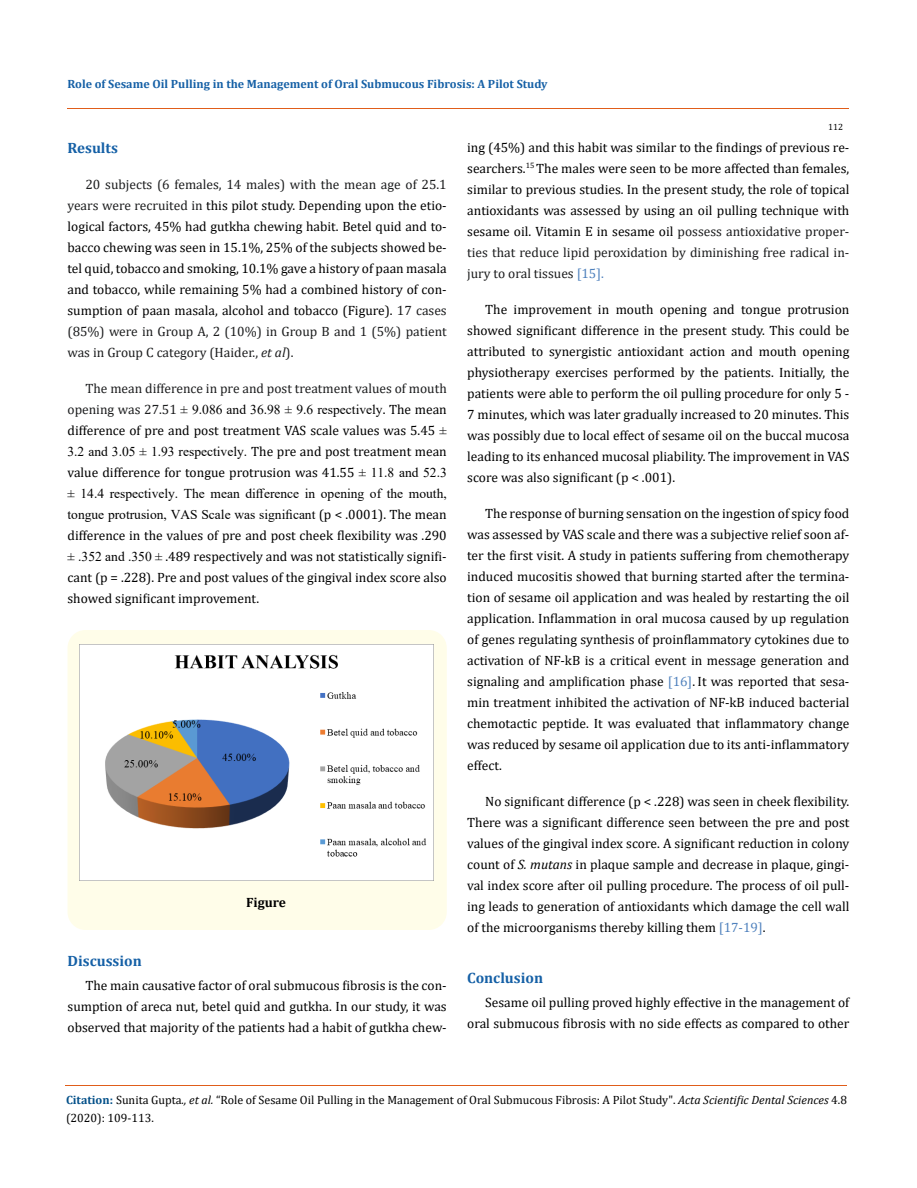
<style>
.page{position:relative;width:917px;height:1188px;background:#fff}
.page>*{position:absolute;margin:0;border:0;box-sizing:border-box;transform-origin:0 0}
.t1{font:700 15px "Cambria";color:#1560a6}
.t2{font:13.5px/21px "Cambria";color:#000;text-align:justify}
.t3{font:13.5px/21px "Times New Roman";color:#000}
.t4{font:13.5px "Cambria";color:#1c1d1e}
.t5{font:700 13.5px "Cambria";color:#000}
.t6{font:12px/18px "Cambria";color:#000}
.t7{font:700 12px "Cambria";color:#1560a6}
.t8{font:9px "Cambria";color:#000}
.s1{color:#1c1d1e}
.s2{font-style:italic;color:#1c1d1e}
.s3{font-family:"Cambria";color:#1c1d1e}
.s4{font-family:"Cambria"}
.s5{font-family:"Times New Roman"}
.s6{color:#4f81bd}
.s7{font-style:italic}
.s8{font-weight:700;color:#035089}
</style>
<div class="page">
<hr style="left:67px;top:109px;width:782px;height:1px;background:#e05d1a">
<div style="left:67px;top:630px;width:380px;height:300px;background:#fffde9;border-radius:18px"></div>
<img style="left:80px;top:645px;width:353px;height:235px">
<hr style="left:65px;top:1085px;width:781px;height:1px;background:#e05d1a">
<p class="t7" style="left:67px;top:75px;width:481px">Role of Sesame Oil Pulling in the Management of Oral Submucous Fibrosis: A Pilot Study</p>
<p class="t8" style="left:828px;top:122px;width:16px">112</p>
<p class="t1" style="left:67px;top:137px;width:52px">Results</p>
<p class="t2" style="left:67px;top:174px;width:381px;text-indent:18px"><span class="s1">20 subjects (6 females, 14 males) with the mean age of 25.1 years were recruited in</span> this pilot study. Depending upon the etio&shy;logical factors, 45% had gutkha chewing habit. Betel quid and to&shy;bacco chewing was seen in 15.1%, 25% of the subjects showed be&shy;tel quid, tobacco and smoking, 10.1% gave a history of paan masala and tobacco, while remaining 5% had a combined history of con&shy;sumption of paan masala, alcohol and tobacco (Figure). <span class="s1">17 cases (85%) were in Group A, 2 (10%) in Group B and 1 (5%) patient was in Group C category (Haider.,</span> <span class="s2">et al</span><span class="s1">).</span></p>
<p class="t4" style="left:85px;top:380px;width:363px">The mean difference in pre and post treatment values of mouth</p>
<p class="t3" style="left:67px;top:398px;width:381px"><span class="s3">opening was 27.51</span> ± 9.086 and 36.98 ± 9.6 respectively<span class="s4">. The mean</span></p>
<p class="t2" style="left:67px;top:420px;width:381px">difference of pre and post treatment VAS scale values was 5.45 <span class="s5">±</span></p>
<p class="t3" style="left:67px;top:440px;width:381px">3.2 and 3.05 ± 1.93 respectively. <span class="s4">The pre and post treatment mean</span></p>
<p class="t2" style="left:67px;top:462px;width:381px">value difference for tongue protrusion was 41.55 <span class="s5">± 11.8 and 52.3</span></p>
<p class="t3" style="left:67px;top:482px;width:381px">± 14.4 respectively. The mean difference in opening of the mouth, tongue protrusion, VAS Scale was significant <span class="s4">(p &lt; .0001). The mean</span></p>
<p class="t2" style="left:67px;top:525px;width:381px">difference in the values of pre and post cheek flexibility was .290 <span class="s5">± .352 and .350 ±</span> .489 respectively and was not statistically signifi&shy;cant (p = .228). Pre and post values of the gingival index score also showed significant improvement.</p>
<p class="t5" style="left:246px;top:893px;width:41px">Figure</p>
<p class="t1" style="left:67px;top:951px;width:76px">Discussion</p>
<p class="t2" style="left:67px;top:975px;width:381px;text-indent:18px">The main causative factor of oral submucous fibrosis is the con&shy;sumption of areca nut, betel quid and gutkha. In our study, it was observed that majority of the patients had a habit of gutkha chew-</p>
<p class="t2" style="left:467px;top:136px;width:384px">ing (45%) and this habit was similar to the findings of previous re&shy;searchers.<sup>15</sup> The males were seen to be more affected than females, similar to previous studies. In the present study, the role of topical antioxidants was assessed by using an oil pulling technique with sesame oil. Vitamin E in sesame oil <span class="s1">possess antioxidative proper&shy;ties that reduce lipid peroxidation by diminishing free radical in&shy;jury to oral tissues</span> <span class="s6">[15].</span></p>
<p class="t2" style="left:467px;top:298px;width:384px;text-indent:18px">The improvement in mouth opening and tongue protrusion showed significant difference in the present study. This could be attributed to synergistic antioxidant action and mouth opening physiotherapy exercises performed by the patients. Initially, the patients were able to perform the oil pulling procedure for only 5 - 7 minutes, which was later gradually increased to 20 minutes. This was possibly due to local effect of sesame oil on the buccal mucosa leading to its enhanced mucosal pliability. The improvement in VAS score was also significant (p &lt; .001).</p>
<p class="t2" style="left:467px;top:502px;width:384px;text-indent:18px">The response of burning sensation on the ingestion of spicy food was assessed by VAS scale and there was a subjective relief soon af&shy;ter the first visit. A study in patients suffering from chemotherapy induced mucositis showed that burning started after the termina&shy;tion of sesame oil application and was healed by restarting the oil application. Inflammation in oral mucosa caused by up regulation of genes regulating synthesis of proinflammatory cytokines due to activation of NF-kB is a critical event in message generation and signaling and amplification phase <span class="s6">[16]</span>. It was reported that sesa&shy;min treatment inhibited the activation of NF-kB induced bacterial chemotactic peptide. It was evaluated that inflammatory change was reduced by sesame oil application due to its anti-inflammatory effect.</p>
<p class="t2" style="left:467px;top:790px;width:384px;text-indent:18px">No significant difference (p &lt; .228) was seen in cheek flexibility.<br>There was a significant difference seen between the pre and post values of the gingival index score. A significant reduction in colony count of <span class="s7">S. mutans</span> in plaque sample and decrease in plaque, gingi&shy;val index score after oil pulling procedure. The process of oil pull&shy;ing leads to generation of antioxidants which damage the cell wall of the microorganisms thereby killing them <span class="s6">[17-19]</span>.</p>
<p class="t1" style="left:467px;top:967px;width:77px">Conclusion</p>
<p class="t2" style="left:467px;top:991px;width:384px;text-align:right">Sesame oil pulling proved highly effective in the management of oral submucous fibrosis with no side effects as compared to other</p>
<p class="t6" style="left:66px;top:1091px;width:782px"><span class="s8">Citation:</span> Sunita Gupta<span class="s7">., et al.</span> “Role of Sesame Oil Pulling in the Management of Oral Submucous Fibrosis: A Pilot Study". <span class="s7">Acta Scientific Dental Sciences</span> 4.8 (2020): 109-113.</p>
</div>
